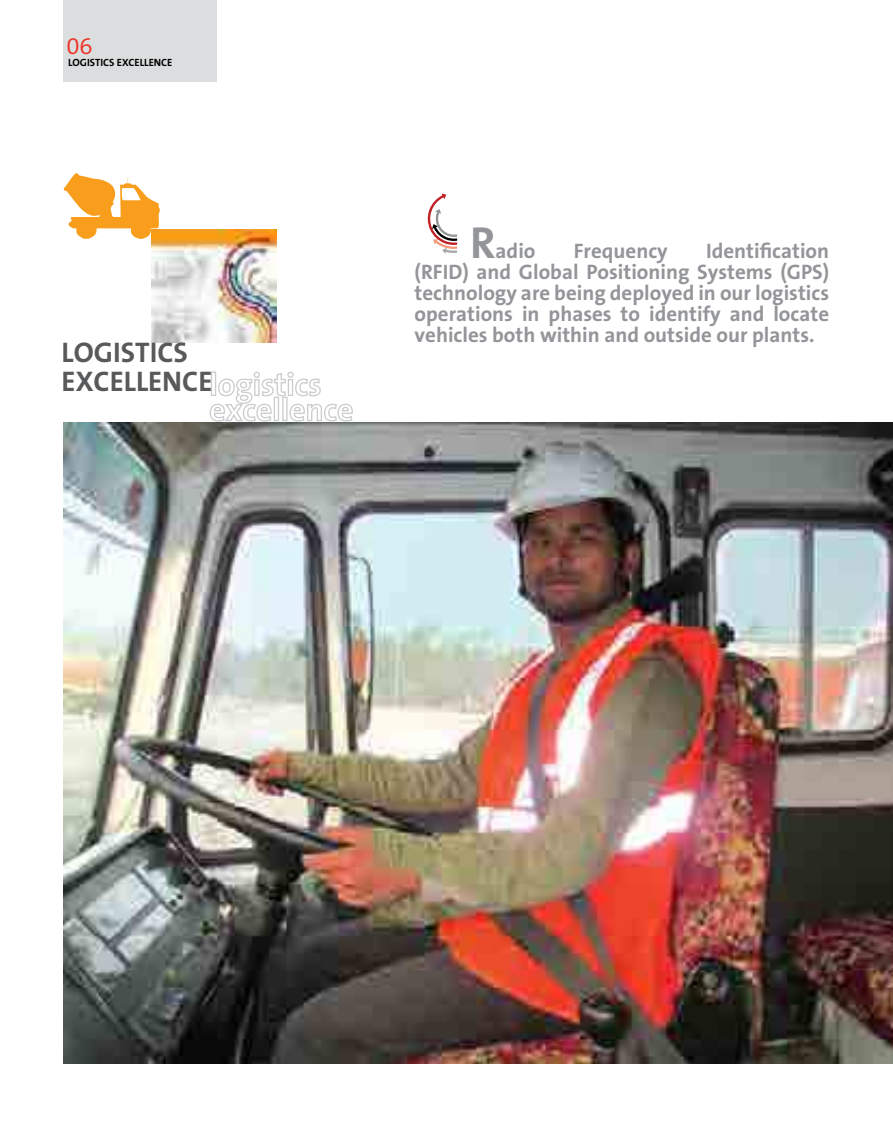
<style>
.page{position:relative;width:893px;height:1127px;background:#fff}
.page>*{position:absolute;margin:0;border:0;box-sizing:border-box;transform-origin:0 0}
.t1{font:700 28.5px/28.5px "The Sans B7";color:#58595b}
.t2{font:300 24px "The Sans B4";color:#ee3124}
.t3{font:700 21px/21px "The Sans B7";color:#939598;text-align:justify}
.t4{font:700 10.5px "The Sans B7";color:#000}
.s1{font-size:45px}
</style>
<div class="page">
<svg style="left:427px;top:193px;width:31px;height:61px"></svg>
<img style="left:64px;top:422px;width:829px;height:641px">
<div style="left:64px;top:0;width:153px;height:81px;background:#dcddde"></div>
<svg style="left:64px;top:173px;width:96px;height:66px"></svg>
<img style="left:152px;top:230px;width:124px;height:113px">
<svg style="left:209px;top:371px;width:144px;height:51px"></svg>
<p class="t2" style="left:66px;top:34px;width:28px">06</p>
<p class="t4" style="left:68px;top:57px;width:11px">Logistics</p>
<p class="t4" style="left:117px;top:57px;width:7px">excellence</p>
<h1 class="t1" style="left:62px;top:340px;width:152px">Logistics<br>EXCELLENCE</h1>
<p class="t3" style="left:470px;top:241px;width:67px"><span class="s1">R</span>adio</p>
<p class="t3" style="left:415px;top:241px;width:416px;text-indent:291px">Identification (RFID) and Global Positioning Systems (GPS) technology are being deployed in our logistics operations in phases to identify and locate vehicles both within and outside our plants.</p>
<p class="t3" style="left:574px;top:241px;width:95px">Frequency</p>
</div>
